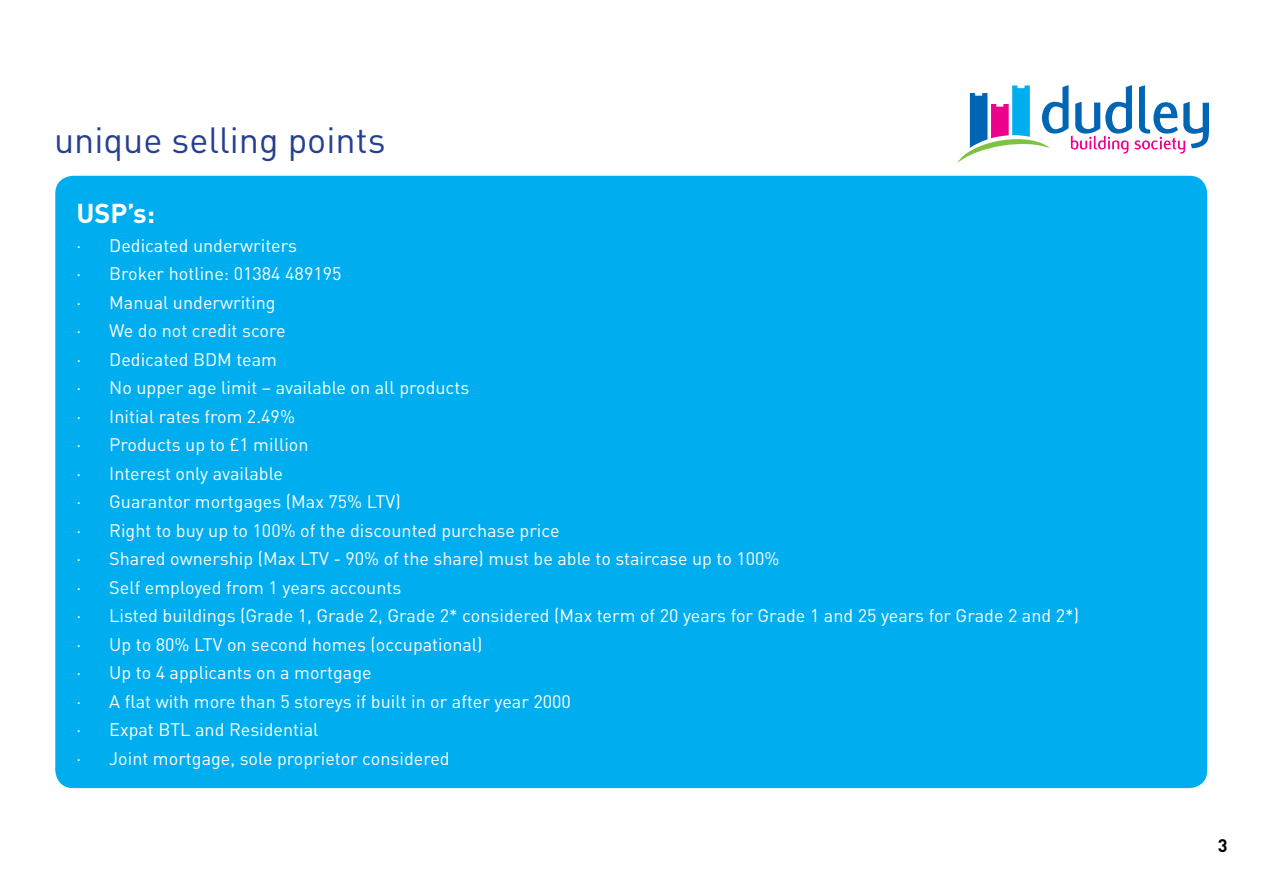
<style>
.page{position:relative;width:1263px;height:893px;background:#fff}
.page>*{position:absolute;margin:0;border:0;box-sizing:border-box;transform-origin:0 0}
.t1{font:36px "DIN";color:#25408f}
.t2{font:700 27px "DIN";color:#fff}
.t3{font:18px/28.5px "DIN";color:#fff}
.t4{font:700 18px "DIN";color:#000}
</style>
<div class="page">
<svg style="left:957px;top:85px;width:252px;height:78px"></svg>
<div style="left:55px;top:176px;width:1152px;height:612px;background:#00aeef;border-radius:18px"></div>
<h1 class="t1" style="left:54px;top:118px;width:333px">unique selling points</h1>
<h2 class="t2" style="left:77px;top:196px;width:80px">USP’s:</h2>
<p class="t3" style="left:77px;top:231px;width:1004px">· Dedicated underwriters<br>· Broker hotline: 01384 489195<br>· Manual underwriting<br>· We do not credit score<br>· Dedicated BDM team<br>· No upper age limit – available on all products<br>· Initial rates from 2.49%<br>· Products up to £1 million<br>· Interest only available<br>· Guarantor mortgages (Max 75% LTV)<br>· Right to buy up to 100% of the discounted purchase price<br>· Shared ownership (Max LTV - 90% of the share) must be able to staircase up to 100%<br>· Self employed from 1 years accounts<br>· Listed buildings (Grade 1, Grade 2, Grade 2* considered (Max term of 20 years for Grade 1 and 25 years for Grade 2 and 2*) · Up to 80% LTV on second homes (occupational)<br>· Up to 4 applicants on a mortgage<br>· A flat with more than 5 storeys if built in or after year 2000<br>· Expat BTL and Residential<br>· Joint mortgage, sole proprietor considered</p>
<p class="t4" style="left:1218px;top:833px;width:11px">3</p>
</div>
